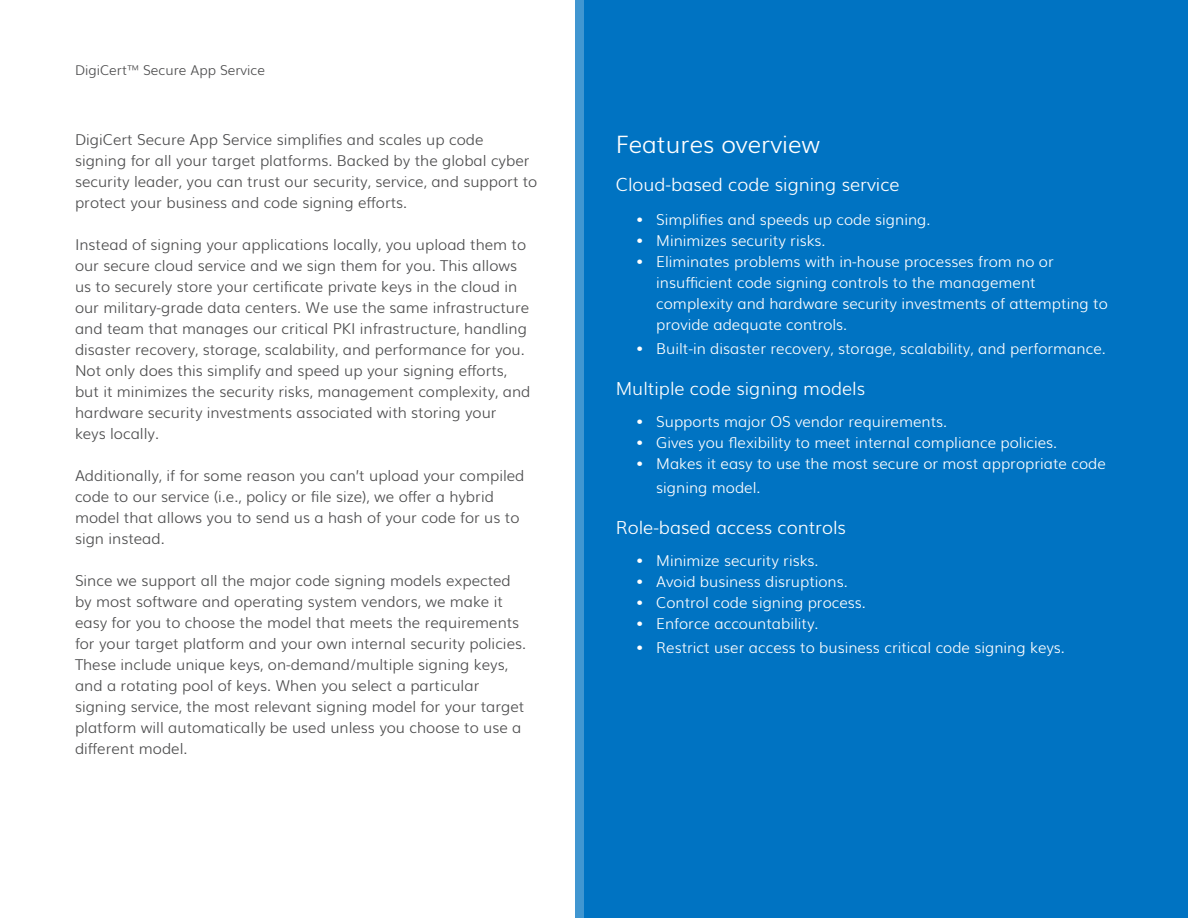
<style>
.page{position:relative;width:1188px;height:918px;background:#fff}
.page>*{position:absolute;margin:0;border:0;box-sizing:border-box;transform-origin:0 0}
.H2B_-_16_Auto_0__017{font:300 24px "Muli";color:#fff}
.H4B_-_12_Auto_0__FFF{font:300 18px "Muli";color:#fff}
.P1_-_10_14_0__4C4C4D{font:300 15px/21px "Muli";color:#4c4c4d}
.t1{font:300 15px/21px "Muli";color:#fff}
.t2{font:300 13.5px "Muli";color:#4c4c4d}
</style>
<div class="page">
<div style="left:575px;top:0;width:9px;height:918px;background:#4096d1"></div>
<div style="left:584px;top:0;width:604px;height:918px;background:#0073c2"></div>
<p class="t2" style="left:75px;top:59px;width:191px">DigiCert™ Secure App Service</p>
<p class="P1_-_10_14_0__4C4C4D" style="left:75px;top:128px;width:464px">DigiCert Secure App Service simplifies and scales up code signing for all your target platforms. Backed by the global cyber security leader, you can trust our security, service, and support to protect your business and code signing efforts.</p>
<p class="P1_-_10_14_0__4C4C4D" style="left:75px;top:233px;width:457px">Instead of signing your applications locally, you upload them to our secure cloud service and we sign them for you. This allows us to securely store your certificate private keys in the cloud in our military-grade data centers. We use the same infrastructure and team that manages our critical PKI infrastructure, handling disaster recovery, storage, scalability, and performance for you.<br>Not only does this simplify and speed up your signing efforts, but it minimizes the security risks, management complexity, and hardware security investments associated with storing your keys locally.</p>
<p class="P1_-_10_14_0__4C4C4D" style="left:75px;top:464px;width:451px">Additionally, if for some reason you can’t upload your compiled code to our service (i.e., policy or file size), we offer a hybrid model that allows you to send us a hash of your code for us to sign instead.</p>
<p class="P1_-_10_14_0__4C4C4D" style="left:75px;top:569px;width:453px">Since we support all the major code signing models expected by most software and operating system vendors, we make it easy for you to choose the model that meets the requirements for your target platform and your own internal security policies.<br>These include unique keys, on-demand/multiple signing keys, and a rotating pool of keys. When you select a particular signing service, the most relevant signing model for your target platform will automatically be used unless you choose to use a different model.</p>
<p class="H2B_-_16_Auto_0__017" style="left:616px;top:125px;width:206px">Features overview</p>
<p class="H4B_-_12_Auto_0__FFF" style="left:616px;top:170px;width:285px">Cloud-based code signing service</p>
<p class="t1" style="left:636px;top:208px;width:296px">• Simplifies and speeds up code signing.</p>
<p class="t1" style="left:636px;top:229px;width:191px">• Minimizes security risks.</p>
<p class="t1" style="left:656px;top:250px;width:453px;text-indent:-20px">• Eliminates problems with in-house processes from no or insufficient code signing controls to the management complexity and hardware security investments of attempting to provide adequate controls.</p>
<p class="t1" style="left:636px;top:337px;width:471px">• Built-in disaster recovery, storage, scalability, and performance.</p>
<p class="H4B_-_12_Auto_0__FFF" style="left:616px;top:375px;width:251px">Multiple code signing models</p>
<p class="t1" style="left:636px;top:410px;width:313px">• Supports major OS vendor requirements.</p>
<p class="t1" style="left:636px;top:431px;width:423px">• Gives you flexibility to meet internal compliance policies.</p>
<p class="t1" style="left:656px;top:450px;width:451px;line-height:24px;text-indent:-20px">• Makes it easy to use the most secure or most appropriate code signing model.</p>
<p class="H4B_-_12_Auto_0__FFF" style="left:616px;top:513px;width:232px">Role-based access controls</p>
<p class="t1" style="left:636px;top:549px;width:184px">• Minimize security risks.</p>
<p class="t1" style="left:636px;top:570px;width:213px">• Avoid business disruptions.</p>
<p class="t1" style="left:636px;top:591px;width:231px">• Control code signing process.</p>
<p class="t1" style="left:636px;top:612px;width:184px">• Enforce accountability.</p>
<p class="t1" style="left:636px;top:636px;width:430px">• Restrict user access to business critical code signing keys.</p>
</div>
